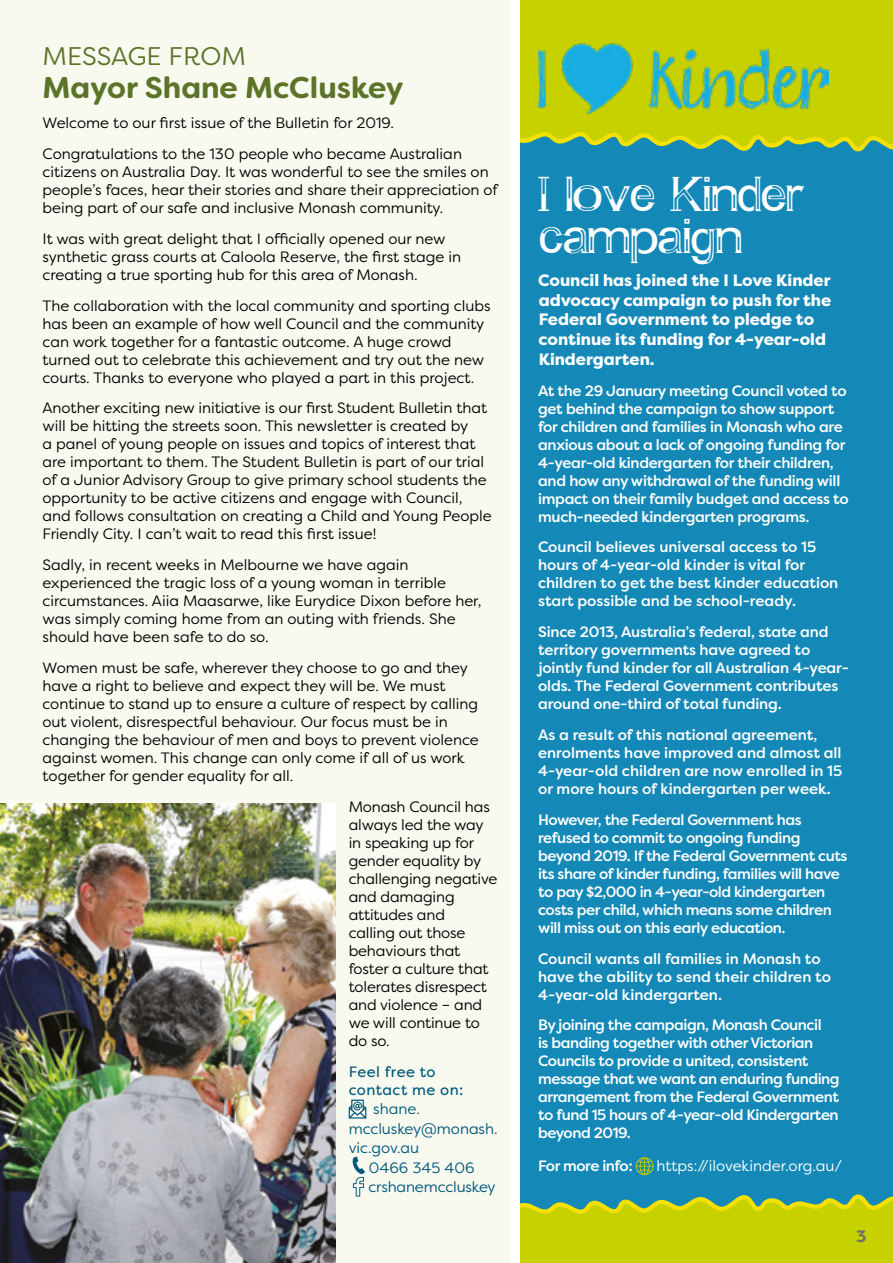
<style>
.page{position:relative;width:893px;height:1263px;background:#fff}
.page>*{position:absolute;margin:0;border:0;box-sizing:border-box;transform-origin:0 0}
.t1{font:40.5px/42px "A Bit Empty";color:#fff}
.t2{font:700 30px "Filson Soft";color:#5b7429}
.t3{font:25.5px "Filson Soft";color:#5b7429}
.t4{font:800 16.5px/19.8px "Filson Pro";color:#fff}
.t5{font:700 16.5px "Filson Soft";color:#706f6f}
.t6{font:15px/18px "Filson Pro";color:#000}
.t7{font:500 15px/18px "Filson Pro";letter-spacing:-.02em;color:#fff}
.t8{font:500 15px/18px "Filson Pro";color:#fff}
.t9{font:15px "Filson Pro";letter-spacing:-.005em;color:#00587b}
.t10{font:15px "Filson Pro";color:#fff}
.t11{font:15px/18px "Filson Pro";letter-spacing:.03em;color:#00587b}
</style>
<div class="page">
<div style="left:0;top:0;width:510px;height:1263px;background:#f8f9ef"></div>
<div style="left:521px;top:95px;width:372px;height:1168px;background:#1488b6"></div>
<svg style="left:520px;top:1187px;width:373px;height:76px"></svg>
<svg style="left:349px;top:1099px;width:17px;height:19px"></svg>
<svg style="left:352px;top:1156px;width:13px;height:40px"></svg>
<svg style="left:636px;top:1157px;width:17px;height:18px"></svg>
<svg style="left:520px;top:0;width:373px;height:159px"></svg>
<img style="left:538px;top:37px;width:291px;height:83px">
<img style="left:0;top:804px;width:336px;height:459px">
<h1 class="t3" style="left:43px;top:40px;width:205px">MESSAGE FROM</h1>
<h1 class="t2" style="left:43px;top:68px;width:363px">Mayor Shane McCluskey</h1>
<p class="t6" style="left:43px;top:107px;width:421px;line-height:30.8px">Welcome to our first issue of the Bulletin for 2019.<br>Congratulations to the 130 people who became Australian</p>
<p class="t6" style="left:43px;top:162px;width:457px">citizens on Australia Day. It was wonderful to see the smiles on people’s faces, hear their stories and share their appreciation of being part of our safe and inclusive Monash community.</p>
<p class="t6" style="left:43px;top:229px;width:420px">It was with great delight that I officially opened our new synthetic grass courts at Caloola Reserve, the first stage in creating a true sporting hub for this area of Monash.</p>
<p class="t6" style="left:43px;top:296px;width:450px">The collaboration with the local community and sporting clubs has been an example of how well Council and the community can work together for a fantastic outcome. A huge crowd turned out to celebrate this achievement and try out the new courts. Thanks to everyone who played a part in this project.</p>
<p class="t6" style="left:43px;top:399px;width:451px">Another exciting new initiative is our first Student Bulletin that will be hitting the streets soon. This newsletter is created by<br>a panel of young people on issues and topics of interest that are important to them. The Student Bulletin is part of our trial of a Junior Advisory Group to give primary school students the opportunity to be active citizens and engage with Council, and follows consultation on creating a Child and Young People Friendly City. I can’t wait to read this first issue!</p>
<p class="t6" style="left:43px;top:556px;width:440px">Sadly, in recent weeks in Melbourne we have again experienced the tragic loss of a young woman in terrible circumstances. Aiia Maasarwe, like Eurydice Dixon before her, was simply coming home from an outing with friends. She should have been safe to do so.</p>
<p class="t6" style="left:43px;top:658px;width:438px">Women must be safe, wherever they choose to go and they have a right to believe and expect they will be. We must continue to stand up to ensure a culture of respect by calling out violent, disrespectful behaviour. Our focus must be in changing the behaviour of men and boys to prevent violence against women. This change can only come if all of us work together for gender equality for all.</p>
<p class="t6" style="left:349px;top:797px;width:150px">Monash Council has always led the way in speaking up for gender equality by challenging negative and damaging attitudes and<br>calling out those behaviours that foster a culture that tolerates disrespect and violence – and we will continue to do so.</p>
<p class="t11" style="left:349px;top:1062px;width:116px">Feel free to contact me on:</p>
<p class="t9" style="left:373px;top:1099px;width:48px">shane.</p>
<p class="t9" style="left:349px;top:1118px;width:150px">mccluskey@monash.</p>
<p class="t9" style="left:349px;top:1138px;width:72px">vic.gov.au</p>
<p class="t9" style="left:369px;top:1157px;width:107px">0466 345 406</p>
<p class="t9" style="left:368px;top:1177px;width:129px">crshanemccluskey</p>
<h1 class="t1" style="left:538px;top:174px;width:268px">I love Kinder campaign</h1>
<p class="t4" style="left:538px;top:270px;width:295px">Council has joined the I Love Kinder advocacy campaign to push for the<br>Federal Government to pledge to continue its funding for 4-year-old<br>Kindergarten.</p>
<p class="t7" style="left:538px;top:381px;width:312px">At the 29 January meeting Council voted to get behind the campaign to show support for children and families in Monash who are anxious about a lack of ongoing funding for 4-year-old kindergarten for their children, and how any withdrawal of the funding will impact on their family budget and access to much-needed kindergarten programs.</p>
<p class="t8" style="left:538px;top:538px;width:302px">Council believes universal access to 15 hours of 4-year-old kinder is vital for children to get the best kinder education start possible and be school-ready.</p>
<p class="t7" style="left:538px;top:623px;width:312px">Since 2013, Australia’s federal, state and territory governments have agreed to jointly fund kinder for all Australian 4-year&shy;olds. The Federal Government contributes around one-third of total funding.</p>
<p class="t8" style="left:538px;top:725px;width:306px">As a result of this national agreement, enrolments have improved and almost all 4-year-old children are now enrolled in 15 or more hours of kindergarten per week.</p>
<p class="t7" style="left:538px;top:810px;width:311px">However, the Federal Government has refused to commit to ongoing funding beyond 2019. If the Federal Government cuts its share of kinder funding, families will have to pay $2,000 in 4-year-old kindergarten costs per child, which means some children will miss out on this early education.</p>
<p class="t8" style="left:538px;top:949px;width:295px">Council wants all families in Monash to have the ability to send their children to<br>4-year-old kindergarten.</p>
<p class="t7" style="left:538px;top:1016px;width:303px">By joining the campaign, Monash Council<br>is banding together with other Victorian Councils to provide a united, consistent message that we want an enduring funding arrangement from the Federal Government to fund 15 hours of 4-year-old Kindergarten beyond 2019.</p>
<p class="t7" style="left:538px;top:1156px;width:96px">For more info:</p>
<p class="t10" style="left:656px;top:1155px;width:187px">https://ilovekinder.org.au/</p>
<p class="t5" style="left:856px;top:1226px;width:12px">3</p>
</div>
